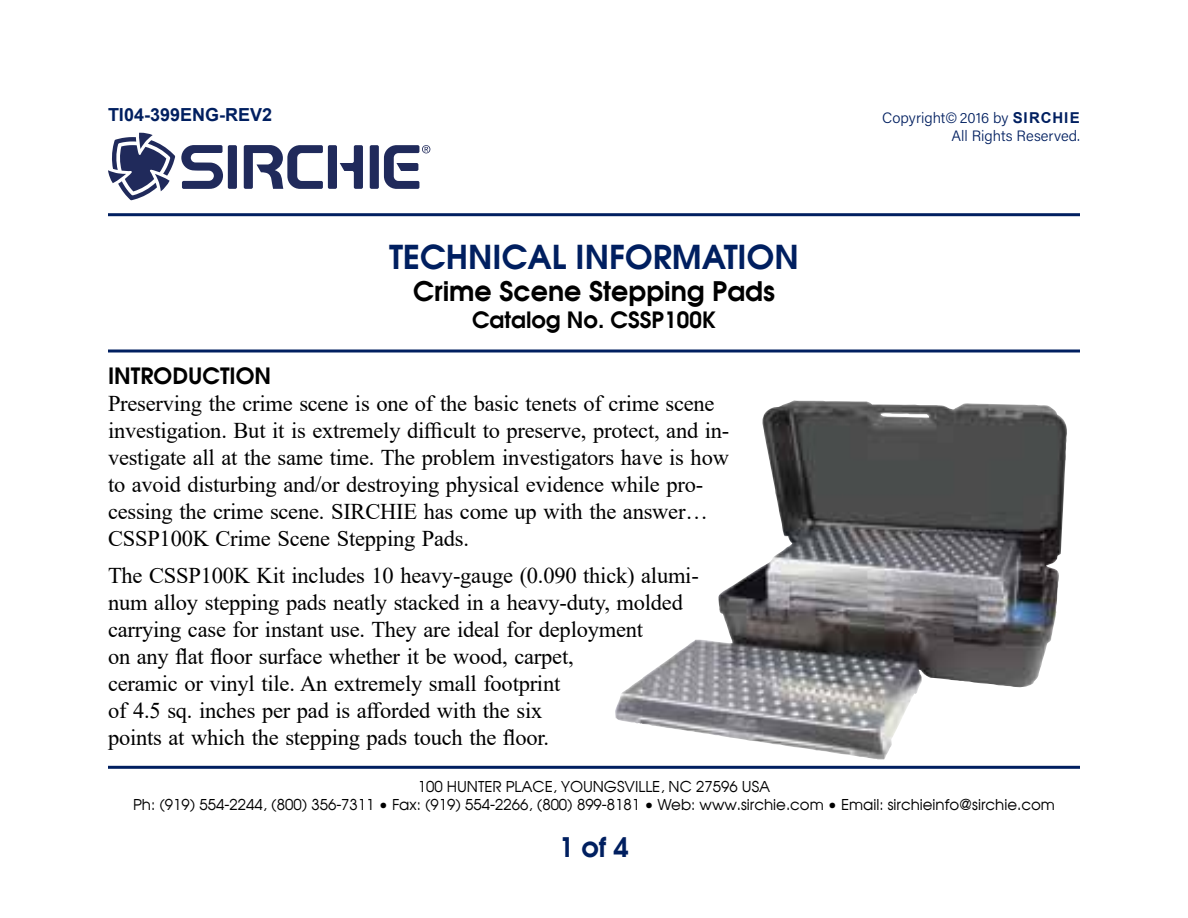
<style>
.page{position:relative;width:1188px;height:918px;background:#fff}
.page>*{position:absolute;margin:0;border:0;box-sizing:border-box;transform-origin:0 0}
.t1{font:700 33px "Avalon";color:#001f60}
.t2{font:700 27px "Avalon";color:#000}
.t3{font:700 27px "Avalon";color:#001f60}
.t4{font:22.5px/27px "Times New Roman";letter-spacing:-.01em;color:#000}
.t5{font:700 22.5px "Avalon";color:#000}
.t6{font:700 18px "Arial";color:#001f60}
.t7{font:15px/18px "Avalon Plain";color:#000;text-align:center}
.t8{font:300 15px/18px "Acumin Pro";color:#001f60;text-align:right}
.s1{font-family:"Arial";font-weight:700}
</style>
<div class="page">
<hr style="left:108px;top:213px;width:972px;height:3px;background:#001f60">
<hr style="left:108px;top:766px;width:972px;height:3px;background:#001f60">
<hr style="left:108px;top:350px;width:972px;height:2px;background:#001f60">
<div style="left:228px;top:145px;width:9px;height:44px;background:#202a5b;border-radius:2px"></div>
<div style="left:370px;top:145px;width:9px;height:44px;background:#202a5b;border-radius:2px"></div>
<svg style="left:181px;top:145px;width:42px;height:44px"></svg>
<svg style="left:244px;top:145px;width:79px;height:44px"></svg>
<div style="left:328px;top:145px;width:9px;height:44px;background:#202a5b;border-radius:2px"></div>
<svg style="left:340px;top:145px;width:23px;height:44px"></svg>
<svg style="left:108px;top:133px;width:67px;height:67px"></svg>
<svg style="left:384px;top:145px;width:46px;height:44px"></svg>
<img style="left:615px;top:401px;width:431px;height:358px">
<p class="t6" style="left:108px;top:102px;width:166px">TI04-399ENG-REV2</p>
<h1 class="t1" style="left:389px;top:234px;width:411px">TECHNICAL INFORMATION</h1>
<p class="t2" style="left:413px;top:273px;width:363px">Crime Scene Stepping Pads</p>
<p class="t5" style="left:472px;top:305px;width:245px">Catalog No. CSSP100K</p>
<p class="t5" style="left:108px;top:361px;width:165px">INTRODUCTION</p>
<p class="t4" style="left:108px;top:389px;width:623px">Preserving the crime scene is one of the basic tenets of crime scene investigation. But it is extremely difficult to preserve, protect, and in&shy;vestigate all at the same time. The problem investigators have is how to avoid disturbing and/or destroying physical evidence while pro&shy;cessing the crime scene. SIRCHIE has come up with the answer… CSSP100K Crime Scene Stepping Pads.</p>
<p class="t4" style="left:108px;top:561px;width:592px">The CSSP100K Kit includes 10 heavy-gauge (0.090 thick) alumi&shy;num alloy stepping pads neatly stacked in a heavy-duty, molded carrying case for instant use. They are ideal for deployment<br>on any flat floor surface whether it be wood, carpet,<br>ceramic or vinyl tile. An extremely small footprint<br>of 4.5 sq. inches per pad is afforded with the six<br>points at which the stepping pads touch the floor.</p>
<p class="t8" style="left:882px;top:108px;width:199px">Copyright©2016 by <span class="s1">SIRCHIE<br></span>All Rights Reserved.</p>
<p class="t7" style="left:133px;top:778px;width:923px">100 HUNTER PLACE, YOUNGSVILLE, NC 27596 USA<br>Ph: (919) 554-2244, (800) 356-7311 • Fax: (919) 554-2266, (800) 899-8181 • Web: www.sirchie.com • Email: sirchieinfo@sirchie.com</p>
<p class="t3" style="left:559px;top:829px;width:72px">1 of 4</p>
</div>
